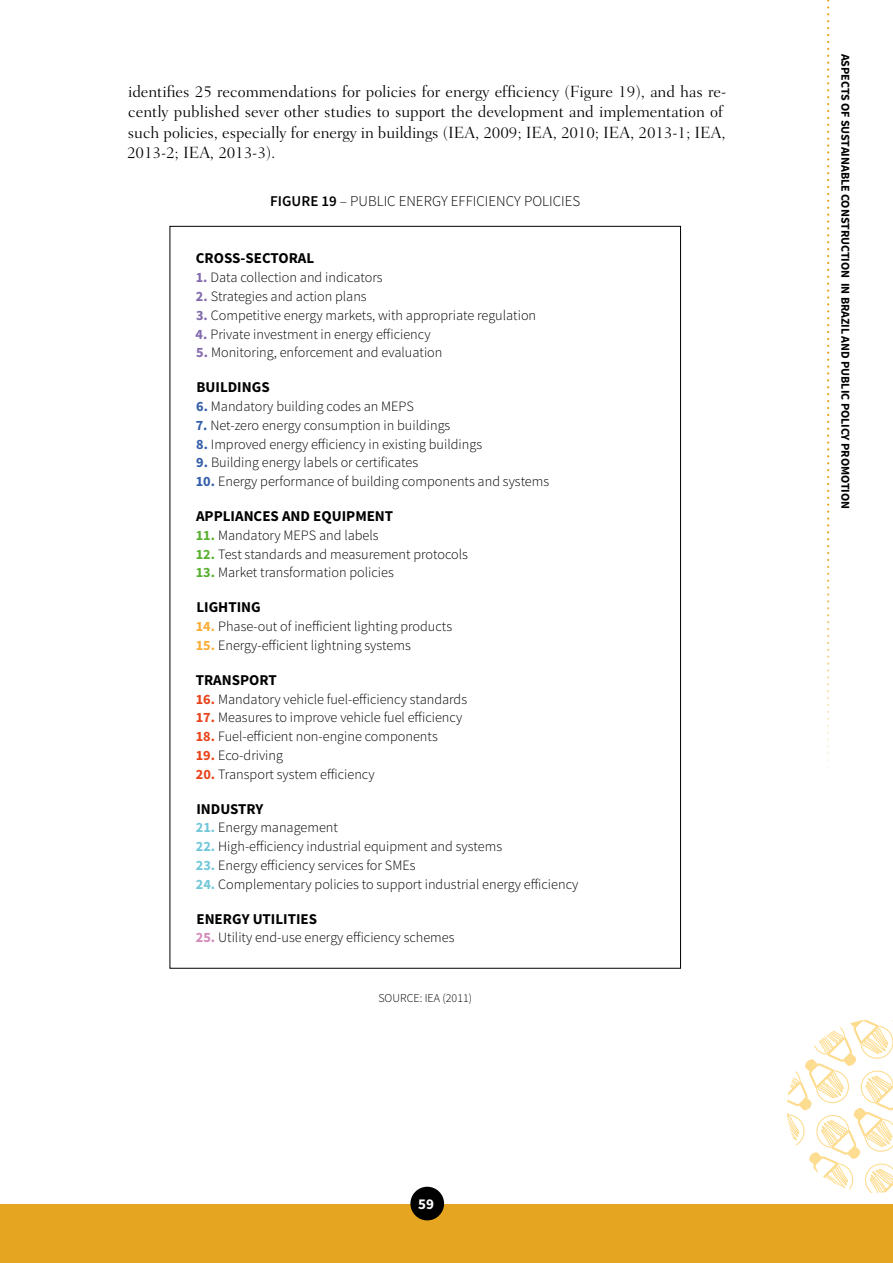
<style>
.page{position:relative;width:893px;height:1263px;background:#fff}
.page>*{position:absolute;margin:0;border:0;box-sizing:border-box;transform-origin:0 0}
.t1{font:300 16.5px/20.2px "Fairfield LT Std";letter-spacing:-.005em;color:#000}
.t2{font:700 15px "Source Sans Pro";color:#000}
.t3{font:300 15px "Source Sans Pro";color:#000}
.t4{font:700 15px "Source Sans Pro";color:#fff}
.t5{font:300 14.25px "Source Sans Pro";color:#000}
.t6{font:700 12px "Source Sans Pro";letter-spacing:-.005em;color:#000}
.t7{font:300 12px "Source Sans Pro";color:#000}
.s1{font-weight:600}
.s2{font-weight:700;color:#826aad}
.s3{font-weight:700;color:#345ea9}
.s4{font-weight:700;color:#5ab031}
.s5{font-weight:700;color:#f9ae36}
.s6{font-weight:700;color:#e8431a}
.s7{font-weight:700;color:#71c7da}
.s8{font-weight:700;color:#d289ba}
</style>
<div class="page">
<svg style="left:787px;top:1020px;width:106px;height:173px"></svg>
<div style="left:0;top:1204px;width:893px;height:59px;background:#e6a520"></div>
<svg style="left:827px;top:0;width:2px;height:768px"></svg>
<div style="left:410px;top:1187px;width:34px;height:33px;background:#000;border-radius:50%"></div>
<p class="t1" style="left:127px;top:82px;width:601px">identifies 25 recommendations for policies for energy efficiency (Figure 19), and has re&shy;cently published sever other studies to support the development and implementation of such policies, especially for energy in buildings (IEA, 2009; IEA, 2010; IEA, 2013-1; IEA, 2013-2; IEA, 2013-3).</p>
<p class="t3" style="left:270px;top:192px;width:312px"><span class="s1">FIGURE 19</span> – PUBLIC ENERGY EFFICIENCY POLICIES</p>
<p class="t2" style="left:196px;top:249px;width:120px">CROSS-SECTORAL</p>
<p class="t5" style="left:196px;top:269px;width:188px"><span class="s2">1.</span> Data collection and indicators</p>
<p class="t5" style="left:196px;top:288px;width:172px"><span class="s2">2.</span> Strategies and action plans</p>
<p class="t5" style="left:196px;top:306px;width:342px"><span class="s2">3.</span> Competitive energy markets, with appropriate regulation</p>
<p class="t5" style="left:196px;top:325px;width:236px"><span class="s2">4.</span> Private investment in energy efficiency</p>
<p class="t5" style="left:196px;top:344px;width:248px"><span class="s2">5.</span> Monitoring, enforcement and evaluation</p>
<p class="t2" style="left:196px;top:378px;width:73px">BUILDINGS</p>
<p class="t5" style="left:196px;top:398px;width:219px"><span class="s3">6.</span> Mandatory building codes an MEPS</p>
<p class="t5" style="left:196px;top:416px;width:256px"><span class="s3">7.</span> Net-zero energy consumption in buildings</p>
<p class="t5" style="left:196px;top:435px;width:287px"><span class="s3">8.</span> Improved energy efficiency in existing buildings</p>
<p class="t5" style="left:196px;top:454px;width:223px"><span class="s3">9.</span> Building energy labels or certificates</p>
<p class="t5" style="left:196px;top:473px;width:355px"><span class="s3">10.</span> Energy performance of building components and systems</p>
<p class="t2" style="left:196px;top:506px;width:199px">APPLIANCES AND EQU IPMENT</p>
<p class="t5" style="left:196px;top:526px;width:184px"><span class="s4">11.</span> Mandatory MEPS and labels</p>
<p class="t5" style="left:196px;top:545px;width:274px"><span class="s4">12.</span> Test standards and measurement protocols</p>
<p class="t5" style="left:196px;top:564px;width:200px"><span class="s4">13.</span> Market transformation policies</p>
<p class="t2" style="left:196px;top:598px;width:66px">LIGHTING</p>
<p class="t5" style="left:196px;top:618px;width:258px"><span class="s5">14.</span> Phase-out of inefficient lighting products</p>
<p class="t5" style="left:196px;top:636px;width:216px"><span class="s5">15.</span> Energy-efficient lightning systems</p>
<p class="t2" style="left:196px;top:670px;width:82px">TRANSPORT</p>
<p class="t5" style="left:196px;top:690px;width:273px"><span class="s6">16.</span> Mandatory vehicle fuel-efficiency standards</p>
<p class="t5" style="left:196px;top:709px;width:268px"><span class="s6">17.</span> Measures to improve vehicle fuel efficiency</p>
<p class="t5" style="left:196px;top:728px;width:243px"><span class="s6">18.</span> Fuel-efficient non-engine components</p>
<p class="t5" style="left:196px;top:746px;width:89px"><span class="s6">19.</span> Eco-driving</p>
<p class="t5" style="left:196px;top:765px;width:180px"><span class="s6">20.</span> Transport system efficiency</p>
<p class="t2" style="left:196px;top:799px;width:69px">INDUSTRY</p>
<p class="t5" style="left:196px;top:819px;width:143px"><span class="s7">21.</span> Energy management</p>
<p class="t5" style="left:196px;top:838px;width:308px"><span class="s7">22.</span> High-efficiency industrial equipment and systems</p>
<p class="t5" style="left:196px;top:856px;width:221px"><span class="s7">23.</span> Energy efficiency services for SMEs</p>
<p class="t5" style="left:196px;top:875px;width:384px"><span class="s7">24.</span> Complementary policies to support industrial energy efficiency</p>
<p class="t2" style="left:196px;top:909px;width:121px">ENERGY UTILITIES</p>
<p class="t5" style="left:196px;top:929px;width:260px"><span class="s8">25.</span> Utility end-use energy efficiency schemes</p>
<p class="t7" style="left:378px;top:991px;width:95px">SOURCE: IEA (2011)</p>
<p class="t4" style="left:418px;top:1194px;width:17px">59</p>
<p class="t6" style="left:853px;top:54px;width:457px;rotate:90deg">ASPECTS OF SUSTAINABLE CONSTRUCTION IN BRAZIL AND PUBLIC POLICY PROMOTION</p>
</div>
